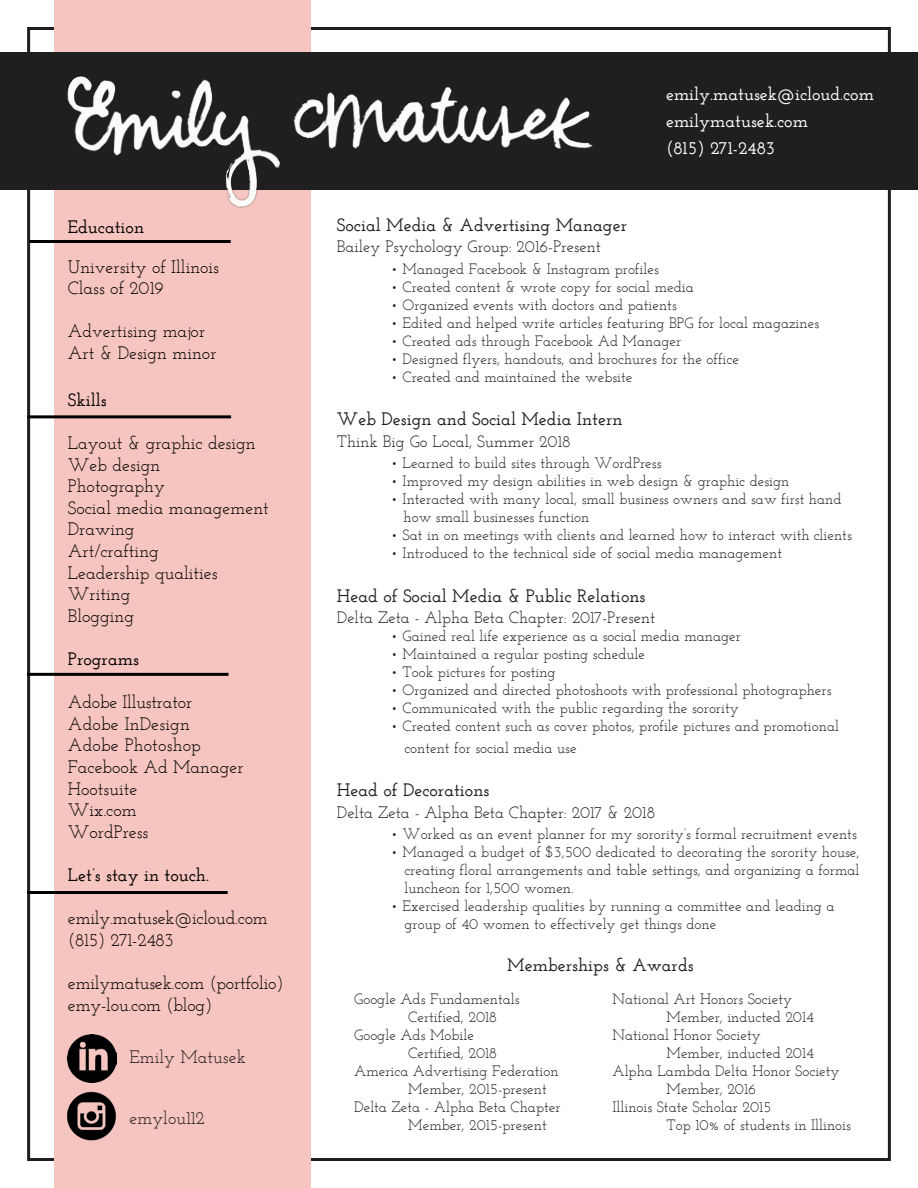
<style>
.page{position:relative;width:918px;height:1188px;background:#fff}
.page>*{position:absolute;margin:0;border:0;box-sizing:border-box;transform-origin:0 0}
.t1{font:18px "Josefin Slab";color:#000}
.t2{font:600 18px "Josefin Slab";color:#231f20}
.t3{font:600 18px "Josefin Slab";color:#fff}
.t4{font:600 18px "Josefin Slab";color:#000}
.t5{font:18px "Josefin Slab";color:#231f20}
.t6{font:16.5px "Josefin Slab";color:#231f20}
.t7{font:15px/18px "Josefin Slab";color:#231f20}
</style>
<div class="page">
<div style="left:54px;top:0;width:257px;height:1188px;background:#f6c5c0"></div>
<div style="left:0;top:52px;width:918px;height:138px;background:#1f1f1f"></div>
<img style="left:67px;top:76px;width:526px;height:132px">
<hr style="left:29px;top:240px;width:202px;height:3px;background:#000">
<hr style="left:27px;top:891px;width:201px;height:3px;background:#000">
<hr style="left:28px;top:415px;width:203px;height:3px;background:#000">
<hr style="left:27px;top:673px;width:202px;height:3px;background:#000">
<img style="left:68px;top:1034px;width:48px;height:49px">
<img style="left:67px;top:1091px;width:49px;height:49px">
<p class="t4" style="left:68px;top:216px;width:78px">Education</p>
<p class="t1" style="left:68px;top:256px;width:153px">University of Illinois</p>
<p class="t1" style="left:68px;top:278px;width:98px">Class of 2019</p>
<p class="t1" style="left:68px;top:321px;width:139px">Advertising major</p>
<p class="t1" style="left:68px;top:342px;width:150px">Art &amp; Design minor</p>
<p class="t4" style="left:68px;top:389px;width:40px">Skills</p>
<p class="t1" style="left:68px;top:432px;width:189px">Layout &amp; graphic design</p>
<p class="t1" style="left:68px;top:454px;width:94px">Web design</p>
<p class="t1" style="left:68px;top:475px;width:99px">Photography</p>
<p class="t1" style="left:68px;top:497px;width:202px">Social media management</p>
<p class="t1" style="left:68px;top:519px;width:68px">Drawing</p>
<p class="t1" style="left:68px;top:540px;width:92px">Art/crafting</p>
<p class="t1" style="left:68px;top:562px;width:151px">Leadership qualities</p>
<p class="t1" style="left:68px;top:583px;width:64px">Writing</p>
<p class="t1" style="left:68px;top:605px;width:68px">Blogging</p>
<p class="t4" style="left:68px;top:648px;width:73px">Programs</p>
<p class="t1" style="left:68px;top:691px;width:126px">Adobe Illustrator</p>
<p class="t1" style="left:68px;top:713px;width:124px">Adobe InDesign</p>
<p class="t1" style="left:68px;top:735px;width:134px">Adobe Photoshop</p>
<p class="t1" style="left:68px;top:756px;width:177px">Facebook Ad Manager</p>
<p class="t1" style="left:68px;top:778px;width:71px">Hootsuite</p>
<p class="t1" style="left:68px;top:799px;width:70px">Wix.com</p>
<p class="t1" style="left:68px;top:821px;width:82px">WordPress</p>
<p class="t4" style="left:68px;top:864px;width:143px">Let’s stay in touch.</p>
<p class="t1" style="left:68px;top:907px;width:201px">emily.matusek@icloud.com</p>
<p class="t1" style="left:68px;top:929px;width:107px">(815) 271-2483</p>
<p class="t1" style="left:68px;top:972px;width:217px">emilymatusek.com (portfolio)</p>
<p class="t1" style="left:68px;top:994px;width:146px">emy-lou.com (blog)</p>
<p class="t5" style="left:130px;top:1047px;width:118px">Emily Matusek</p>
<p class="t5" style="left:130px;top:1107px;width:77px">emylou112</p>
<p class="t3" style="left:666px;top:83px;width:210px">emily.matusek@icloud.com</p>
<p class="t3" style="left:666px;top:110px;width:144px">emilymatusek.com</p>
<p class="t3" style="left:666px;top:137px;width:111px">(815) 271-2483</p>
<p class="t2" style="left:337px;top:214px;width:292px">Social Media &amp; Advertising Manager</p>
<p class="t6" style="left:337px;top:237px;width:265px">Bailey Psychology Group: 2016-Present</p>
<p class="t7" style="left:391px;top:260px;width:269px">• Managed Facebook &amp; Instagram profiles</p>
<p class="t7" style="left:391px;top:278px;width:304px">• Created content &amp; wrote copy for social media</p>
<p class="t7" style="left:391px;top:296px;width:287px">• Organized events with doctors and patients</p>
<p class="t7" style="left:391px;top:314px;width:430px">• Edited and helped write articles featuring BPG for local magazines</p>
<p class="t7" style="left:391px;top:332px;width:292px">• Created ads through Facebook Ad Manager</p>
<p class="t7" style="left:391px;top:350px;width:350px">• Designed flyers, handouts, and brochures for the office</p>
<p class="t7" style="left:391px;top:368px;width:243px">• Created and maintained the website</p>
<p class="t2" style="left:337px;top:408px;width:287px">Web Design and Social Media Intern</p>
<p class="t6" style="left:337px;top:431px;width:235px">Think Big Go Local, Summer 2018</p>
<p class="t7" style="left:391px;top:454px;width:272px">• Learned to build sites through WordPress</p>
<p class="t7" style="left:391px;top:472px;width:400px">• Improved my design abilities in web design &amp; graphic design</p>
<p class="t7" style="left:404px;top:490px;width:439px;text-indent:-13px">• Interacted with many local, small business owners and saw first hand how small businesses function</p>
<p class="t7" style="left:391px;top:526px;width:462px">• Sat in on meetings with clients and learned how to interact with clients</p>
<p class="t7" style="left:391px;top:544px;width:393px">• Introduced to the technical side of social media management</p>
<p class="t2" style="left:337px;top:585px;width:310px">Head of Social Media &amp; Public Relations</p>
<p class="t6" style="left:337px;top:608px;width:320px">Delta Zeta - Alpha Beta Chapter: 2017-Present</p>
<p class="t7" style="left:391px;top:627px;width:352px">• Gained real life experience as a social media manager</p>
<p class="t7" style="left:391px;top:645px;width:256px">• Maintained a regular posting schedule</p>
<p class="t7" style="left:391px;top:663px;width:166px">• Took pictures for posting</p>
<p class="t7" style="left:391px;top:681px;width:442px">• Organized and directed photoshoots with professional photographers</p>
<p class="t7" style="left:391px;top:699px;width:349px">• Communicated with the public regarding the sorority</p>
<p class="t7" style="left:404px;top:715px;width:436px;line-height:21.6px;text-indent:-14px">• Created content such as cover photos, profile pictures and promotional content for social media use</p>
<p class="t2" style="left:337px;top:779px;width:154px">Head of Decorations</p>
<p class="t6" style="left:337px;top:802px;width:320px">Delta Zeta - Alpha Beta Chapter: 2017 &amp; 2018</p>
<p class="t7" style="left:391px;top:825px;width:467px">• Worked as an event planner for my sorority’s formal recruitment events</p>
<p class="t7" style="left:404px;top:843px;width:457px;text-align:justify;text-indent:-14px">• Managed a budget of $3,500 dedicated to decorating the sorority house, creating floral arrangements and table settings, and organizing a formal luncheon for 1,500 women.</p>
<p class="t7" style="left:404px;top:897px;width:432px;text-indent:-14px">• Exercised leadership qualities by running a committee and leading a group of 40 women to effectively get things done</p>
<p class="t2" style="left:507px;top:954px;width:188px">Memberships &amp; Awards</p>
<p class="t7" style="left:354px;top:990px;width:167px">Google Ads Fundamentals</p>
<p class="t7" style="left:408px;top:1008px;width:90px">Certified, 2018</p>
<p class="t7" style="left:354px;top:1026px;width:121px">Google Ads Mobile</p>
<p class="t7" style="left:408px;top:1044px;width:90px">Certified, 2018</p>
<p class="t7" style="left:354px;top:1062px;width:206px">America Advertising Federation</p>
<p class="t7" style="left:408px;top:1080px;width:140px">Member, 2015-present</p>
<p class="t7" style="left:354px;top:1098px;width:208px">Delta Zeta - Alpha Beta Chapter</p>
<p class="t7" style="left:408px;top:1116px;width:140px">Member, 2015-present</p>
<p class="t7" style="left:612px;top:990px;width:181px">National Art Honors Society</p>
<p class="t7" style="left:666px;top:1008px;width:149px">Member, inducted 2014</p>
<p class="t7" style="left:612px;top:1026px;width:150px">National Honor Society</p>
<p class="t7" style="left:666px;top:1044px;width:149px">Member, inducted 2014</p>
<p class="t7" style="left:612px;top:1062px;width:229px">Alpha Lambda Delta Honor Society</p>
<p class="t7" style="left:666px;top:1080px;width:91px">Member, 2016</p>
<p class="t7" style="left:612px;top:1098px;width:160px">Illinois State Scholar 2015</p>
<p class="t7" style="left:666px;top:1116px;width:186px">Top 10% of students in Illinois</p>
</div>
